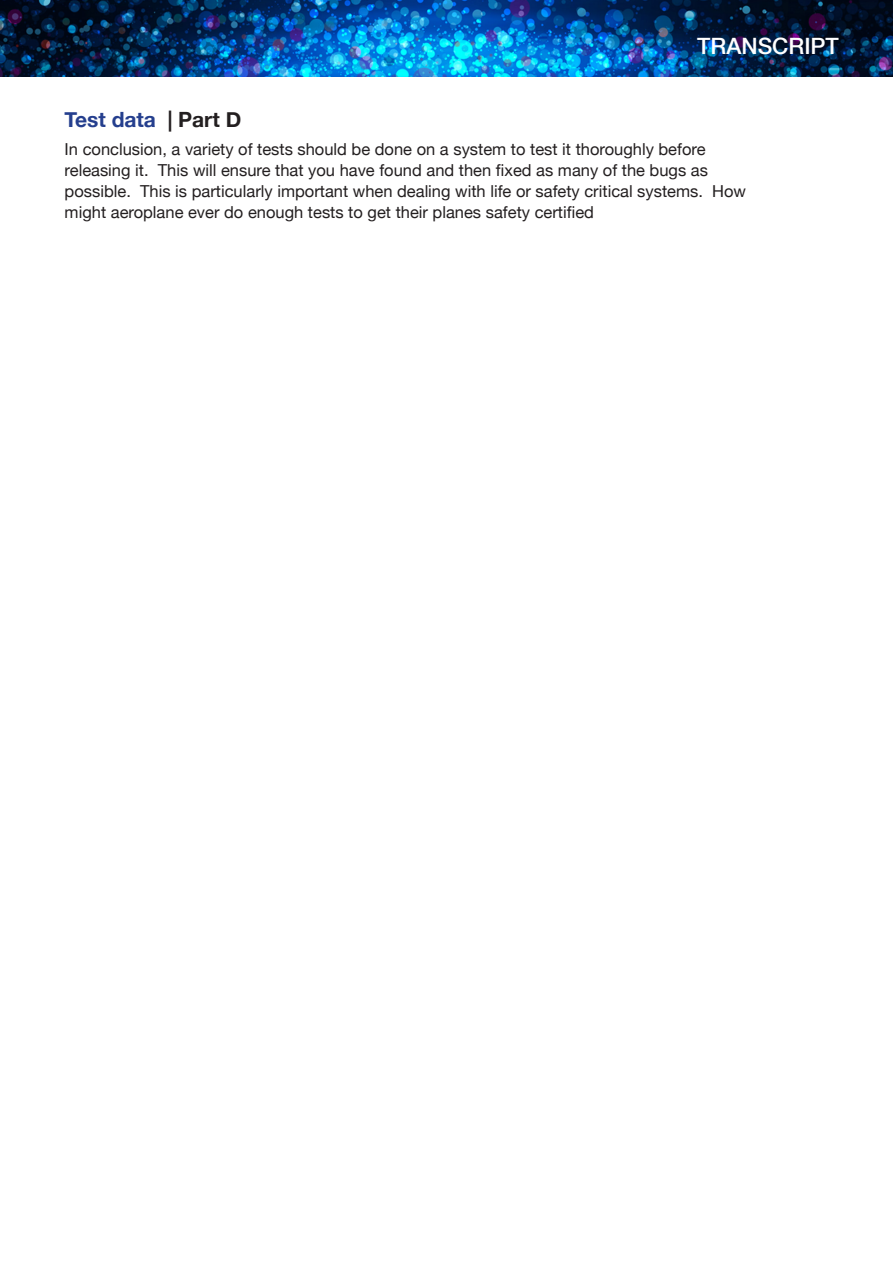
<style>
.page{position:relative;width:893px;height:1263px;background:#fff}
.page>*{position:absolute;margin:0;border:0;box-sizing:border-box;transform-origin:0 0}
.t1{font:500 22.5px "Helvetica Neue";color:#fff}
.t2{font:700 21px "Helvetica Neue";color:#253f8e}
.t3{font:16.5px/21px "Helvetica Neue";color:#231f20}
.s1{color:#231f20}
</style>
<div class="page">
<img style="left:0;top:1px;width:892px;height:75px">
<p class="t1" style="left:697px;top:28px;width:143px">TRANSCRIPT</p>
<p class="t2" style="left:65px;top:100px;width:178px">Test data <span class="s1">| Part D</span></p>
<p class="t3" style="left:65px;top:138px;width:683px">In conclusion, a variety of tests should be done on a system to test it thoroughly before releasing it. This will ensure that you have found and then fixed as many of the bugs as possible. This is particularly important when dealing with life or safety critical systems. How might aeroplane ever do enough tests to get their planes safety certified</p>
</div>
